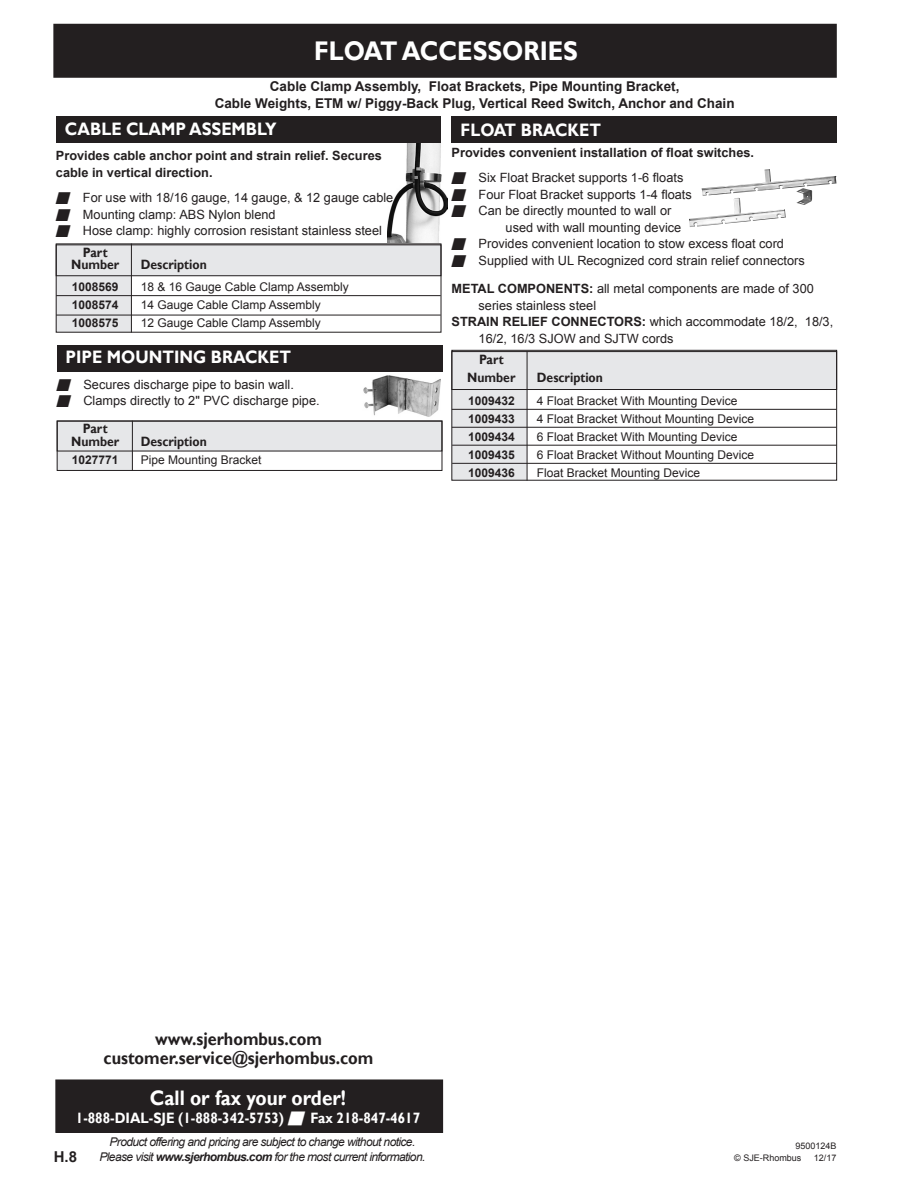
<style>
.page{position:relative;width:918px;height:1188px;background:#fff}
.page>*{position:absolute;margin:0;border:0;box-sizing:border-box;transform-origin:0 0}
.t1{font:700 27px "Gill Sans";color:#fff;scale:.9 1}
.spec_headline{font:700 21px "Gill Sans";color:#fff;scale:.9 1}
.t2{font:700 18px "Gill Sans";color:#231f20;scale:.9 1}
.t3{font:700 18px "Gill Sans";color:#fff;scale:.9 1}
.spec_headline-2{font:700 15px "Gill Sans";color:#fff;scale:.9 1}
.t4{font:700 15px "Arial";color:#231f20}
.Subhead_1{font:700 13.5px "Arial";color:#231f20}
.t5{font:700 13.5px "Gill Sans";color:#231f20;scale:.9 1}
.Body_indent{font:12.75px/16.5px "Arial";color:#231f20}
.spec_indent{font:12.75px/16.5px "Arial";color:#231f20}
.spec_indent-2{font:700 12.75px/16.5px "Arial";color:#231f20}
.t6{font:12px "Arial";color:#231f20}
.t7{font:italic 12px "Arial";letter-spacing:-.05em;color:#231f20}
.t8{font:700 12px "Arial";color:#231f20}
.t9{font:9px "Arial";color:#231f20}
.s1{font-weight:700}
</style>
<div class="page">
<div style="left:54px;top:25px;width:782px;height:52px;background:#231f20"></div>
<div style="left:53px;top:24px;width:784px;height:54px;border:2px solid #231f20"></div>
<div style="left:56px;top:1080px;width:387px;height:52px;background:#231f20"></div>
<div style="left:55px;top:1080px;width:388px;height:53px;border:1px solid #231f20"></div>
<img style="left:357px;top:375px;width:86px;height:46px">
<img style="left:387px;top:143px;width:61px;height:100px">
<div style="left:56px;top:244px;width:75px;height:89px;background:#e6e7e9;border:3px solid #e6e7e9"></div>
<div style="left:56px;top:245px;width:385px;height:31px;background:#e6e7e9"></div>
<div style="left:56px;top:244px;width:385px;height:32px;border:1px solid #231f20"></div>
<div style="left:56px;top:244px;width:385px;height:89px;border:1px solid #231f20"></div>
<hr style="left:131px;top:244px;width:1px;height:89px;background:#231f20">
<hr style="left:56px;top:295px;width:385px;height:1px;background:#231f20">
<hr style="left:56px;top:315px;width:385px;height:1px;background:#231f20">
<div style="left:56px;top:116px;width:385px;height:27px;background:#231f20"></div>
<img style="left:689px;top:169px;width:148px;height:58px">
<div style="left:452px;top:116px;width:385px;height:27px;background:#231f20"></div>
<div style="left:451px;top:352px;width:76px;height:129px;background:#e6e7e9;border:3px solid #e6e7e9"></div>
<div style="left:452px;top:352px;width:385px;height:38px;background:#e6e7e9"></div>
<div style="left:451px;top:351px;width:386px;height:39px;border:1px solid #231f20"></div>
<div style="left:451px;top:350px;width:386px;height:131px;border:1px solid #231f20"></div>
<hr style="left:527px;top:351px;width:1px;height:130px;background:#231f20">
<hr style="left:452px;top:409px;width:384px;height:1px;background:#231f20">
<hr style="left:452px;top:427px;width:384px;height:1px;background:#231f20">
<hr style="left:452px;top:445px;width:385px;height:1px;background:#231f20">
<hr style="left:452px;top:463px;width:385px;height:1px;background:#231f20">
<div style="left:57px;top:345px;width:386px;height:27px;background:#231f20"></div>
<div style="left:57px;top:422px;width:76px;height:48px;background:#e6e7e9"></div>
<div style="left:57px;top:421px;width:385px;height:30px;background:#e6e7e9"></div>
<div style="left:57px;top:421px;width:385px;height:50px;border:1px solid #231f20"></div>
<hr style="left:132px;top:421px;width:1px;height:50px;background:#231f20">
<p class="t1" style="left:314px;top:34px;width:295px">FLOAT ACCESSORIES</p>
<p class="Subhead_1" style="left:270px;top:78px;width:411px">Cable Clamp Assembly, Float Brackets, Pipe Mounting Bracket,</p>
<p class="Subhead_1" style="left:215px;top:94px;width:521px">Cable Weights, ETM w/ Piggy-Back Plug, Vertical Reed Switch, Anchor and Chain</p>
<p class="t3" style="left:65px;top:118px;width:237px">CABLE CLAMP ASSEMBLY</p>
<p class="spec_indent-2" style="left:56px;top:148px;width:327px">Provides cable anchor point and strain relief. Secures cable in vertical direction.</p>
<p class="spec_indent" style="left:83px;top:190px;width:312px">For use with 18/16 gauge, 14 gauge, &amp; 12 gauge cable</p>
<p class="Body_indent" style="left:83px;top:206px;width:194px">Mounting clamp: ABS Nylon blend</p>
<p class="Body_indent" style="left:83px;top:223px;width:301px">Hose clamp: highly corrosion resistant stainless steel</p>
<p class="t5" style="left:83px;top:244px;width:29px">Part</p>
<p class="t5" style="left:71px;top:256px;width:55px">Number</p>
<p class="t5" style="left:141px;top:256px;width:75px">Description</p>
<p class="t8" style="left:72px;top:279px;width:48px">1008569</p>
<p class="t6" style="left:141px;top:279px;width:210px">18 &amp; 16 Gauge Cable Clamp Assembly</p>
<p class="t8" style="left:72px;top:297px;width:48px">1008574</p>
<p class="t6" style="left:141px;top:297px;width:182px">14 Gauge Cable Clamp Assembly</p>
<p class="t8" style="left:72px;top:315px;width:48px">1008575</p>
<p class="t6" style="left:141px;top:315px;width:182px">12 Gauge Cable Clamp Assembly</p>
<p class="t3" style="left:65px;top:347px;width:252px">PIPE MOUNTING BRACKET</p>
<p class="Body_indent" style="left:83px;top:376px;width:212px">Secures discharge pipe to basin wall.</p>
<p class="Body_indent" style="left:83px;top:393px;width:238px">Clamps directly to 2" PVC discharge pipe.</p>
<p class="t5" style="left:83px;top:420px;width:29px">Part</p>
<p class="t5" style="left:71px;top:433px;width:55px">Number</p>
<p class="t5" style="left:141px;top:433px;width:75px">Description</p>
<p class="t8" style="left:72px;top:452px;width:48px">1027771</p>
<p class="t6" style="left:141px;top:452px;width:122px">Pipe Mounting Bracket</p>
<p class="t3" style="left:461px;top:119px;width:158px">FLOAT BRACKET</p>
<p class="spec_indent-2" style="left:452px;top:145px;width:304px">Provides convenient installation of float switches.</p>
<p class="Body_indent" style="left:479px;top:170px;width:206px">Six Float Bracket supports 1-6 floats</p>
<p class="Body_indent" style="left:479px;top:186px;width:215px">Four Float Bracket supports 1-4 floats</p>
<p class="Body_indent" style="left:506px;top:203px;width:177px;text-indent:-27px">Can be directly mounted to wall or used with wall mounting device</p>
<p class="Body_indent" style="left:479px;top:236px;width:307px">Provides convenient location to stow excess float cord</p>
<p class="Body_indent" style="left:479px;top:252px;width:328px">Supplied with UL Recognized cord strain relief connectors</p>
<p class="spec_indent" style="left:479px;top:281px;width:337px;text-indent:-27px"><span class="s1">METAL COMPONENTS:</span> all metal components are made of 300 series stainless steel</p>
<p class="spec_indent" style="left:479px;top:314px;width:356px;text-indent:-27px"><span class="s1">STRAIN RELIEF CONNECTORS:</span> which accommodate 18/2, 18/3,<br>16/2, 16/3 SJOW and SJTW cords</p>
<p class="t5" style="left:479px;top:352px;width:29px">Part</p>
<p class="t5" style="left:467px;top:370px;width:55px">Number</p>
<p class="t5" style="left:537px;top:370px;width:75px">Description</p>
<p class="t8" style="left:468px;top:393px;width:48px">1009432</p>
<p class="t6" style="left:537px;top:393px;width:202px">4 Float Bracket With Mounting Device</p>
<p class="t8" style="left:468px;top:411px;width:48px">1009433</p>
<p class="t6" style="left:537px;top:411px;width:219px">4 Float Bracket Without Mounting Device</p>
<p class="t8" style="left:468px;top:429px;width:48px">1009434</p>
<p class="t6" style="left:537px;top:429px;width:202px">6 Float Bracket With Mounting Device</p>
<p class="t8" style="left:468px;top:447px;width:48px">1009435</p>
<p class="t6" style="left:537px;top:447px;width:219px">6 Float Bracket Without Mounting Device</p>
<p class="t8" style="left:468px;top:465px;width:48px">1009436</p>
<p class="t6" style="left:537px;top:465px;width:165px">Float Bracket Mounting Device</p>
<p class="t2" style="left:155px;top:1028px;width:187px">www.sjerhombus.com</p>
<p class="t2" style="left:104px;top:1047px;width:301px">customer.service@sjerhombus.com</p>
<p class="spec_headline" style="left:150px;top:1085px;width:219px">Call or fax your order!</p>
<p class="spec_headline-2" style="left:76px;top:1109px;width:384px">1-888-DIAL-SJE (1-888-342-5753) ■ Fax 218-847-4617</p>
<p class="t7" style="left:110px;top:1134px;width:307px">Product offering and pricing are subject to change without notice.</p>
<p class="t7" style="left:100px;top:1149px;width:327px">Please visit <span class="s1">www.sjerhombus.com</span> for the most current information.</p>
<p class="t9" style="left:795px;top:1140px;width:43px">9500124B</p>
<p class="t4" style="left:54px;top:1147px;width:25px">H.8</p>
<p class="t9" style="left:734px;top:1152px;width:69px">© SJE-Rhombus</p>
<p class="t9" style="left:814px;top:1152px;width:24px">12/17</p>
</div>
